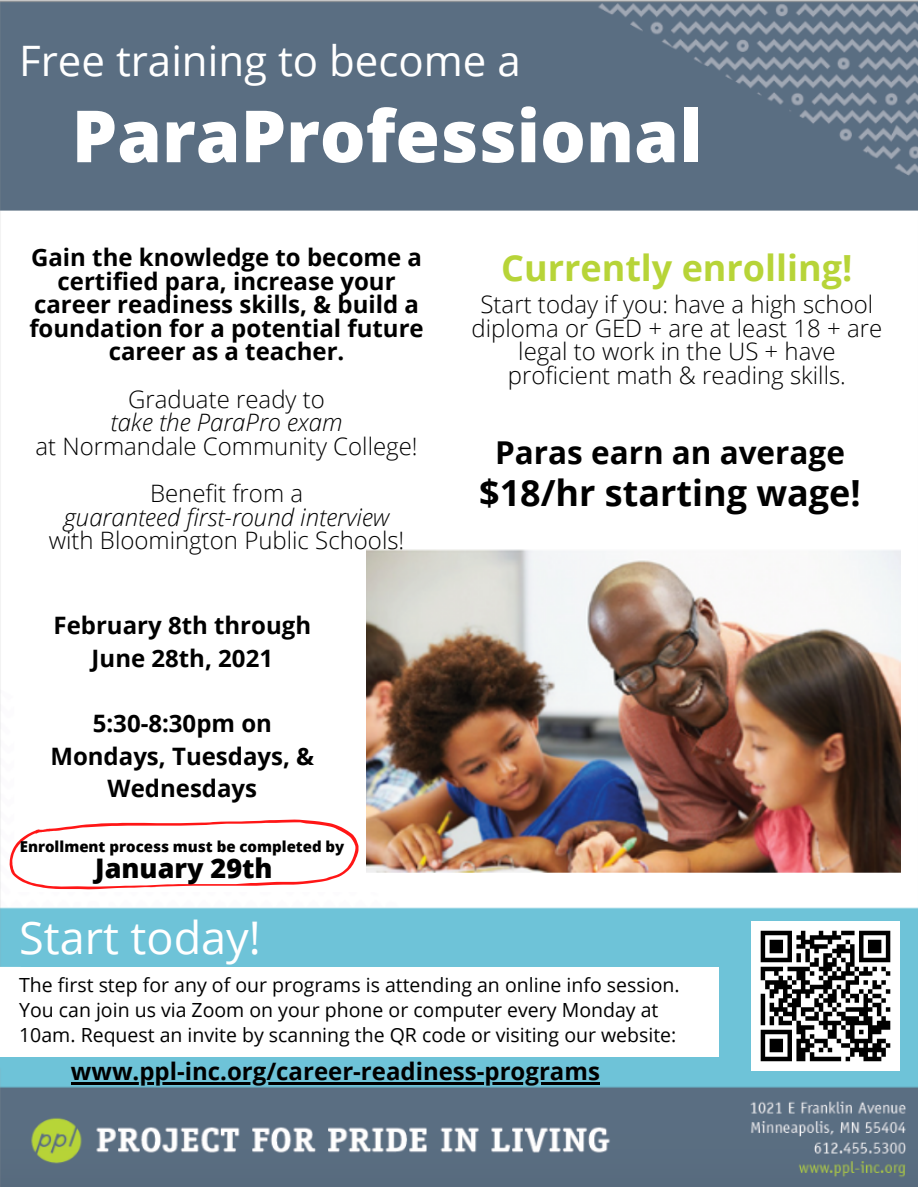
<style>
.page{position:relative;width:918px;height:1188px;background:#fff}
.page>*{position:absolute;margin:0;border:0;box-sizing:border-box;transform-origin:0 0}
.t1{font:800 72px "Open Sans";color:#fff}
.t2{font:45px "Open Sans";color:#fff}
.t3{font:42px "Open Sans";color:#fff}
.t4{font:700 36px "Open Sans";color:#b7d438}
.t5{font:700 36px "Open Sans";color:#000}
.t6{font:700 31.5px "Open Sans";color:#000}
.t7{font:800 27px "Open Sans";color:#000}
.t8{font:700 24px/23.7px "Open Sans";color:#000;text-align:center}
.t9{font:300 24px/23.7px "Open Sans";color:#000;text-align:center}
.t10{font:italic 300 24px "Open Sans";color:#000}
.t11{font:19.5px/24.8px "Open Sans";color:#000}
.t12{font:800 15px "Open Sans";color:#000}
</style>
<div class="page">
<img style="left:0;top:0;width:918px;height:1187px">
<div style="left:0;top:967px;width:719px;height:90px;background:#fff"></div>
<div style="left:37px;top:630px;width:325px;height:122px;background:#fff"></div>
<div style="left:19px;top:219px;width:868px;height:376px;background:#fff"></div>
<img style="left:366px;top:550px;width:534px;height:323px">
<svg style="left:9px;top:820px;width:350px;height:69px"></svg>
<img style="left:751px;top:922px;width:149px;height:148px">
<hr style="left:71px;top:1083px;width:529px;height:2px;background:#000">
<p class="t3" style="left:19px;top:31px;width:503px">Free training to become a</p>
<p class="t1" style="left:72px;top:85px;width:632px">ParaProfessional</p>
<p class="t8" style="left:29px;top:245px;width:396px">Gain the knowledge to become a certified para, increase your career readiness skills, &amp; build a foundation for a potential future career as a teacher.</p>
<p class="t9" style="left:128px;top:387px;width:198px">Graduate ready to</p>
<p class="t10" style="left:110px;top:406px;width:234px">take the ParaPro exam</p>
<p class="t9" style="left:35px;top:434px;width:384px">at Normandale Community College!</p>
<p class="t9" style="left:150px;top:481px;width:155px">Benefit from a</p>
<p class="t10" style="left:64px;top:500px;width:327px">guaranteed first-round interview</p>
<p class="t9" style="left:49px;top:528px;width:357px">with Bloomington Public Schools!</p>
<p class="t8" style="left:54px;top:608px;width:259px;line-height:32.7px">February 8th through<br>June 28th, 2021</p>
<p class="t8" style="left:93px;top:711px;width:181px">5:30-8:30pm on</p>
<p class="t8" style="left:50px;top:739px;width:265px;line-height:32.7px">Mondays, Tuesdays, &amp;<br>Wednesdays</p>
<p class="t12" style="left:20px;top:836px;width:326px">Enrollment process must be completed by</p>
<p class="t7" style="left:95px;top:849px;width:179px">January 29th</p>
<p class="t2" style="left:19px;top:906px;width:243px">Start today!</p>
<p class="t4" style="left:501px;top:242px;width:353px">Currently enrolling!</p>
<p class="t9" style="left:471px;top:292px;width:412px">Start today if you: have a high school diploma or GED + are at least 18 + are legal to work in the US + have proficient math &amp; reading skills.</p>
<p class="t6" style="left:495px;top:430px;width:351px">Paras earn an average</p>
<p class="t5" style="left:479px;top:467px;width:383px">$18/hr starting wage!</p>
<p class="t11" style="left:19px;top:972px;width:662px">The first step for any of our programs is attending an online info session.<br>You can join us via Zoom on your phone or computer every Monday at<br>10am. Request an invite by scanning the QR code or visiting our website:</p>
<p class="t8" style="left:71px;top:1059px;width:531px">www.ppl-inc.org/career-readiness-programs</p>
</div>
